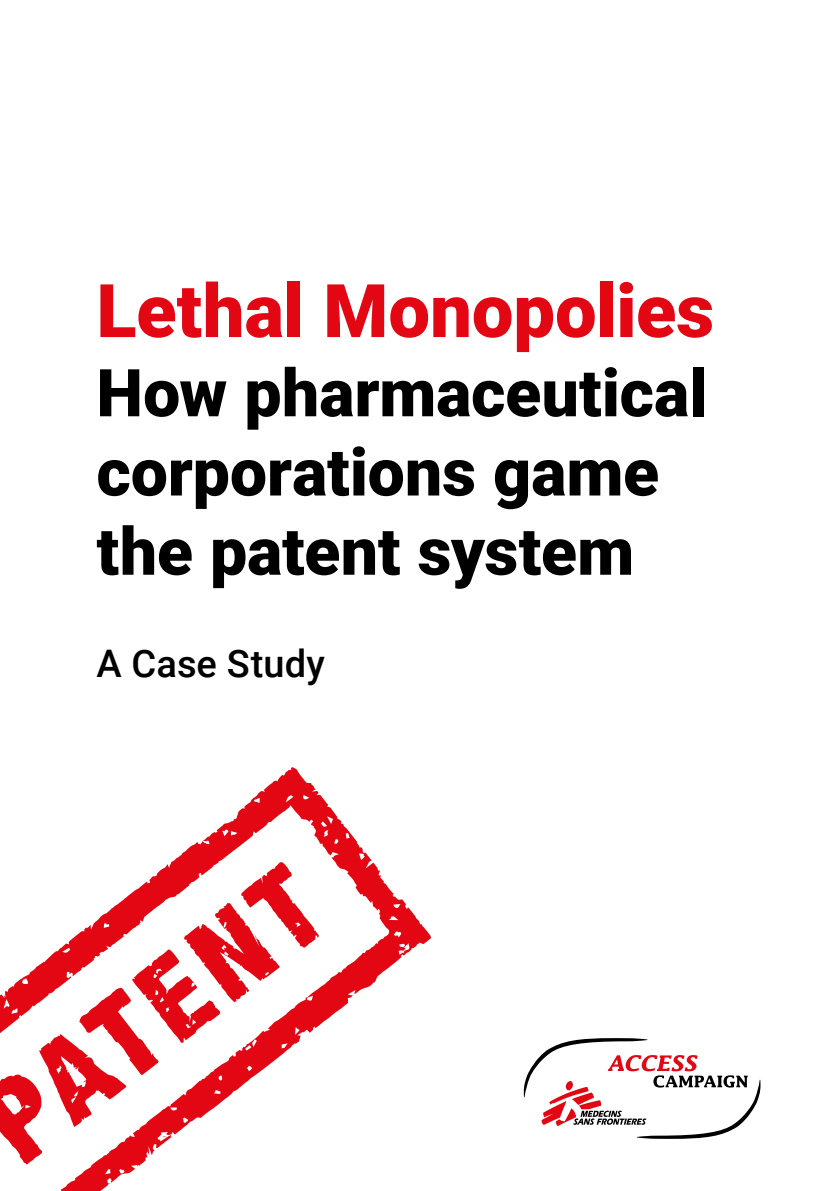
<style>
.page{position:relative;width:840px;height:1191px;background:#fff}
.page>*{position:absolute;margin:0;border:0;box-sizing:border-box;transform-origin:0 0}
.t1{font:900 74px "Roboto";color:#e30613}
.t2{font:900 66px/79.2px "Roboto";color:#000}
.t3{font:500 38px "Roboto";letter-spacing:.005em;color:#000}
</style>
<div class="page">
<svg style="left:523px;top:1038px;width:237px;height:100px"></svg>
<svg style="left:26px;top:767px;width:405px;height:424px"></svg>
<svg style="left:0;top:862px;width:319px;height:302px"></svg>
<p class="t1" style="left:96px;top:259px;width:618px">Lethal Monopolies</p>
<p class="t2" style="left:96px;top:351px;width:612px">How pharmaceutical corporations game the patent system</p>
<p class="t3" style="left:96px;top:637px;width:230px">A Case Study</p>
</div>
